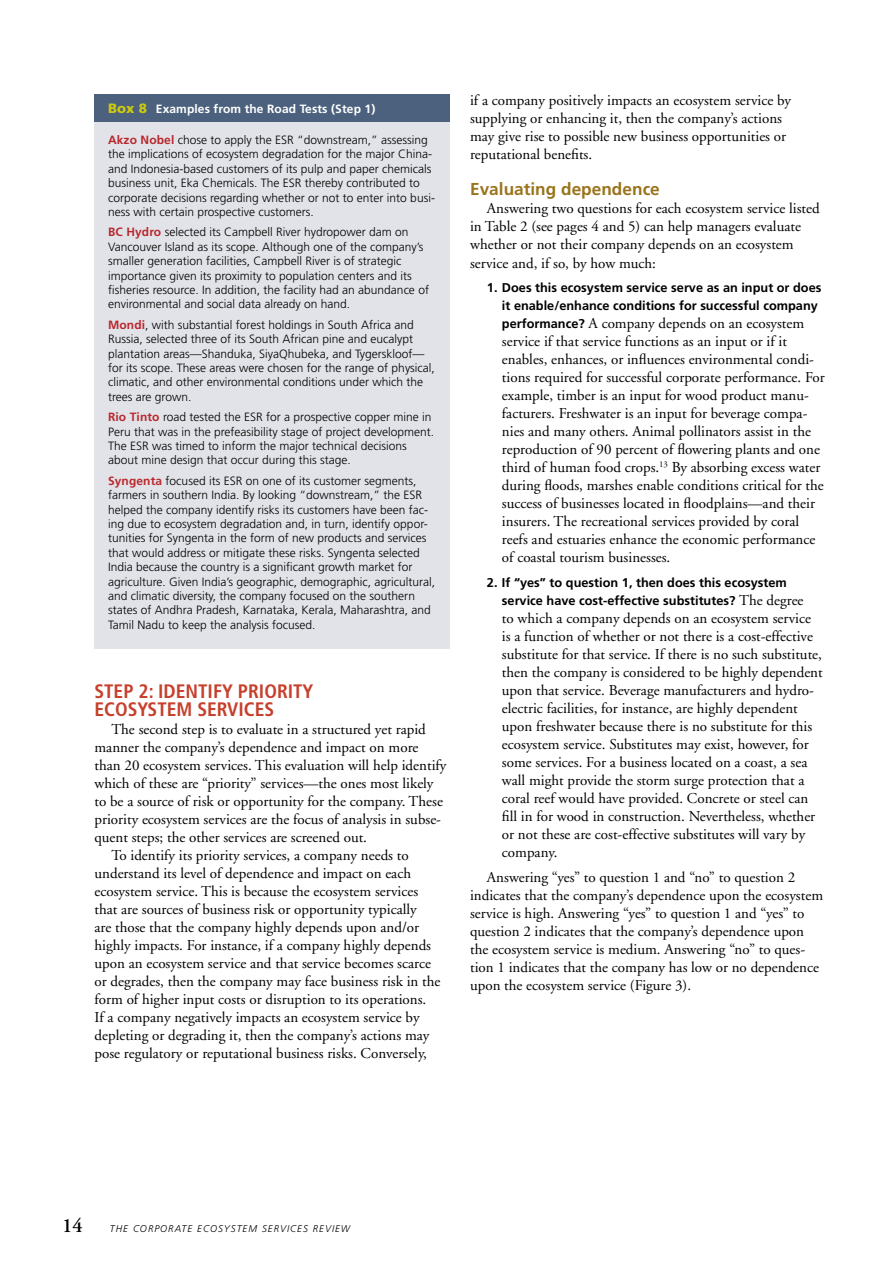
<style>
.page{position:relative;width:893px;height:1263px;background:#fff}
.page>*{position:absolute;margin:0;border:0;box-sizing:border-box;transform-origin:0 0}
.t1{font:600 20.25px "Adobe Garamond";color:#000}
.t2{font:700 condensed 19.5px/18px "Frutiger LT Std";color:#c6402c}
.t3{font:700 17.25px "Frutiger";color:#9a741c}
.t4{font:15px/18px "Adobe Garamond";color:#000}
.t5{font:700 12.75px/18px "Frutiger";color:#000;text-align:right}
.t6{font:300 12px/14.4px "Frutiger";color:#000}
.t7{font:700 12px "Frutiger";letter-spacing:.01em;color:#fff}
.t8{font:italic 300 9.75px "Frutiger";letter-spacing:.1em;color:#000}
.s1{font-weight:900;font-size:13.5px;color:#cdc90f}
.s2{font-weight:700;color:#b8292f}
.s3{font-family:"Frutiger";font-weight:700;font-size:12.75px}
.s4{font-family:"Adobe Garamond";font-weight:400;font-size:15px}
</style>
<div class="page">
<div style="left:94px;top:122px;width:356px;height:527px;background:#e2e3e8"></div>
<div style="left:94px;top:94px;width:356px;height:28px;background:#4b617d"></div>
<p class="t7" style="left:108px;top:102px;width:269px"><span class="s1">Box 8</span> Examples from the Road Tests (Step 1)</p>
<p class="t6" style="left:108px;top:133px;width:328px"><span class="s2">Akzo Nobel</span> chose to apply the ESR “downstream,” assessing the implications of ecosystem degradation for the major China&shy;and Indonesia-based customers of its pulp and paper chemicals business unit, Eka Chemicals. The ESR thereby contributed to corporate decisions regarding whether or not to enter into busi&shy;ness with certain prospective customers.</p>
<p class="t6" style="left:108px;top:225px;width:322px"><span class="s2">BC Hydro</span> selected its Campbell River hydropower dam on Vancouver Island as its scope. Although one of the company’s smaller generation facilities, Campbell River is of strategic importance given its proximity to population centers and its fisheries resource. In addition, the facility had an abundance of environmental and social data already on hand.</p>
<p class="t6" style="left:108px;top:317px;width:328px"><span class="s2">Mondi</span>, with substantial forest holdings in South Africa and Russia, selected three of its South African pine and eucalypt plantation areas—Shanduka, SiyaQhubeka, and Tygerskloof— for its scope. These areas were chosen for the range of physical, climatic, and other environmental conditions under which the trees are grown.</p>
<p class="t6" style="left:108px;top:410px;width:328px"><span class="s2">Rio Tinto</span> road tested the ESR for a prospective copper mine in Peru that was in the prefeasibility stage of project development.<br>The ESR was timed to inform the major technical decisions about mine design that occur during this stage.</p>
<p class="t6" style="left:108px;top:473px;width:329px"><span class="s2">Syngenta</span> focused its ESR on one of its customer segments, farmers in southern India. By looking “downstream,” the ESR helped the company identify risks its customers have been fac&shy;ing due to ecosystem degradation and, in turn, identify oppor&shy;tunities for Syngenta in the form of new products and services that would address or mitigate these risks. Syngenta selected India because the country is a significant growth market for agriculture. Given India’s geographic, demographic, agricultural, and climatic diversity, the company focused on the southern states of Andhra Pradesh, Karnataka, Kerala, Maharashtra, and Tamil Nadu to keep the analysis focused.</p>
<h2 class="t2" style="left:94px;top:682px;width:220px">STEP 2: IDENTIFY PRIORITY<br>ECOSYSTEM SERVICES</h2>
<p class="t4" style="left:111px;top:721px;width:316px">The second step is to evaluate in a structured yet rapid</p>
<p class="t4" style="left:95px;top:739px;width:325px">manner the company’s dependence and impact on more</p>
<p class="t4" style="left:95px;top:757px;width:353px">than 20 ecosystem services. This evaluation will help identify</p>
<p class="t4" style="left:95px;top:775px;width:341px">which of these are “priority” services—the ones most likely</p>
<p class="t4" style="left:95px;top:793px;width:350px">to be a source of risk or opportunity for the company. These</p>
<p class="t4" style="left:95px;top:811px;width:348px">priority ecosystem services are the focus of analysis in subse-</p>
<p class="t4" style="left:95px;top:829px;width:274px">quent steps; the other services are screened out.</p>
<p class="t4" style="left:111px;top:847px;width:299px">To identify its priority services, a company needs to</p>
<p class="t4" style="left:95px;top:865px;width:318px">understand its level of dependence and impact on each</p>
<p class="t4" style="left:95px;top:883px;width:325px">ecosystem service. This is because the ecosystem services</p>
<p class="t4" style="left:95px;top:901px;width:324px">that are sources of business risk or opportunity typically</p>
<p class="t4" style="left:95px;top:919px;width:326px">are those that the company highly depends upon and/or</p>
<p class="t4" style="left:95px;top:937px;width:338px">highly impacts. For instance, if a company highly depends</p>
<p class="t4" style="left:95px;top:955px;width:338px">upon an ecosystem service and that service becomes scarce</p>
<p class="t4" style="left:95px;top:973px;width:347px">or degrades, then the company may face business risk in the</p>
<p class="t4" style="left:95px;top:991px;width:333px">form of higher input costs or disruption to its operations.</p>
<p class="t4" style="left:95px;top:1009px;width:327px">If a company negatively impacts an ecosystem service by</p>
<p class="t4" style="left:95px;top:1027px;width:336px">depleting or degrading it, then the company’s actions may</p>
<p class="t4" style="left:95px;top:1045px;width:334px">pose regulatory or reputational business risks. Conversely,</p>
<p class="t4" style="left:470px;top:92px;width:322px">if a company positively impacts an ecosystem service by supplying or enhancing it, then the company’s actions may give rise to possible new business opportunities or reputational benefits.</p>
<p class="t3" style="left:470px;top:179px;width:191px">Evaluating dependence</p>
<p class="t4" style="left:470px;top:200px;width:351px;text-indent:17px">Answering two questions for each ecosystem service listed in Table 2 (see pages 4 and 5) can help managers evaluate whether or not their company depends on an ecosystem service and, if so, by how much:</p>
<p class="t5" style="left:487px;top:279px;width:336px">1. Does this ecosystem service serve as an input or does it enable/enhance conditions for successful company</p>
<p class="t4" style="left:502px;top:315px;width:324px"><span class="s3">performance?</span> A company depends on an ecosystem service if that service functions as an input or if it enables, enhances, or influences environmental condi&shy;tions required for successful corporate performance. For example, timber is an input for wood product manu&shy;facturers. Freshwater is an input for beverage compa&shy;nies and many others. Animal pollinators assist in the reproduction of 90 percent of flowering plants and one third of human food crops.<sup>13</sup> By absorbing excess water during floods, marshes enable conditions critical for the success of businesses located in floodplains—and their insurers. The recreational services provided by coral reefs and estuaries enhance the economic performance of coastal tourism businesses.</p>
<p class="t5" style="left:502px;top:573px;width:303px;text-align:left;text-indent:-15px">2. If “yes” to question 1, then does this ecosystem service have cost-effective substitutes? <span class="s4">The degree</span></p>
<p class="t4" style="left:502px;top:610px;width:322px">to which a company depends on an ecosystem service is a function of whether or not there is a cost-effective substitute for that service. If there is no such substitute, then the company is considered to be highly dependent upon that service. Beverage manufacturers and hydro&shy;electric facilities, for instance, are highly dependent upon freshwater because there is no substitute for this ecosystem service. Substitutes may exist, however, for some services. For a business located on a coast, a sea wall might provide the storm surge protection that a coral reef would have provided. Concrete or steel can fill in for wood in construction. Nevertheless, whether or not these are cost-effective substitutes will vary by company.</p>
<p class="t4" style="left:470px;top:868px;width:355px;text-indent:17px">Answering “yes” to question 1 and “no” to question 2 indicates that the company’s dependence upon the ecosystem service is high. Answering “yes” to question 1 and “yes” to question 2 indicates that the company’s dependence upon the ecosystem service is medium. Answering “no” to ques&shy;tion 1 indicates that the company has low or no dependence upon the ecosystem service (Figure 3).</p>
<h1 class="t1" style="left:62px;top:1214px;width:22px">14</h1>
<p class="t8" style="left:110px;top:1223px;width:242px">THE CORPORATE ECOSYSTEM SERVICES REVIEW</p>
</div>
